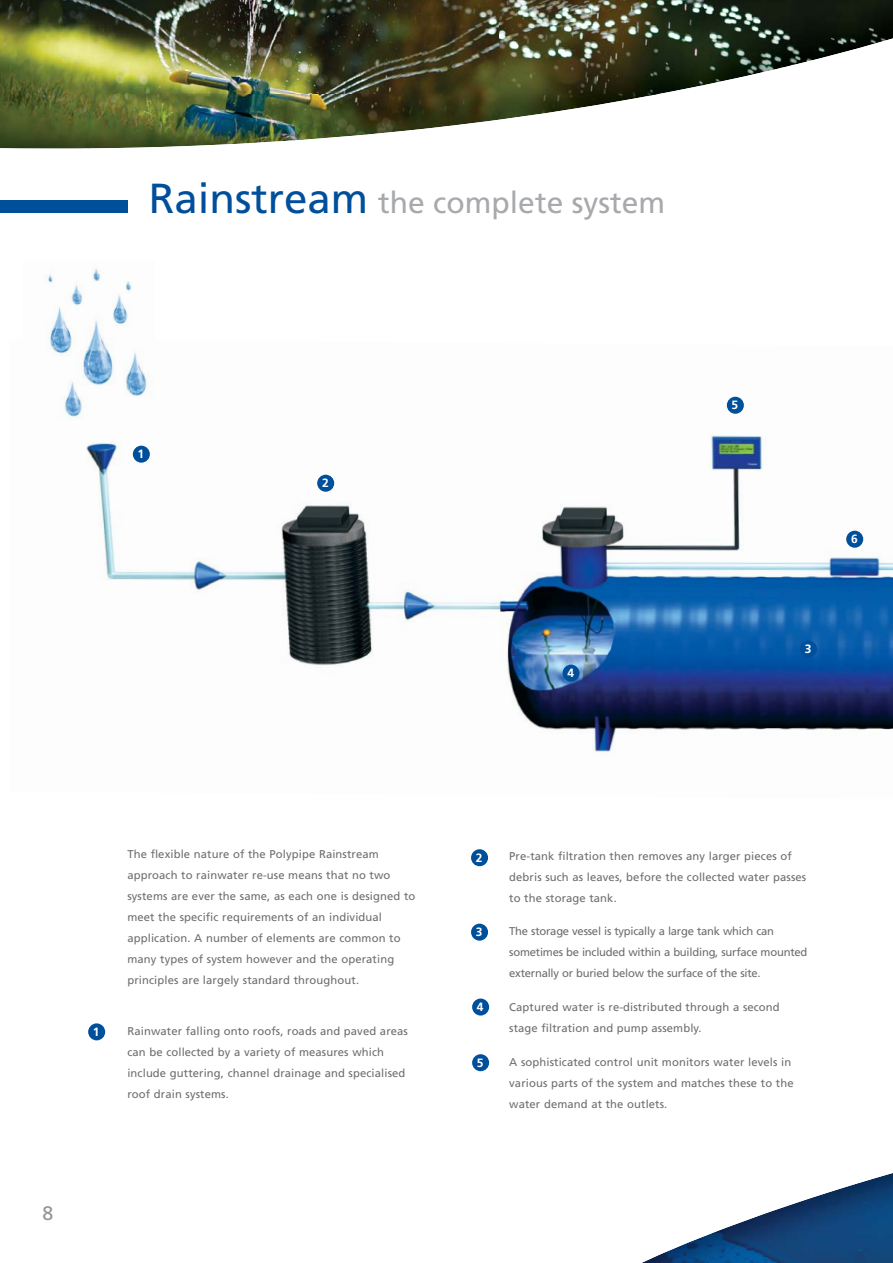
<style>
.page{position:relative;width:893px;height:1263px;background:#fff}
.page>*{position:absolute;margin:0;border:0;box-sizing:border-box;transform-origin:0 0}
.t1{font:30px "Frutiger";color:#a7a9ac}
.t2{font:19.5px "Frutiger";color:#939598}
.t3{font:700 12px "Frutiger";color:#fff}
.t4{font:11.25px/21px "Frutiger";letter-spacing:.01em;color:#6d6e70}
.t5{font:11.25px/21px "Frutiger";letter-spacing:-.02em;color:#6d6e70}
.s1{font-size:42px;color:#004f9b}
</style>
<div class="page">
<div style="left:0;top:200px;width:127px;height:13px;background:#004f9b"></div>
<img style="left:86px;top:396px;width:806px;height:358px">
<img style="left:642px;top:1173px;width:250px;height:90px">
<img style="left:703px;top:0;width:189px;height:86px">
<img style="left:89px;top:0;width:614px;height:95px">
<img style="left:0;top:0;width:89px;height:149px">
<img style="left:294px;top:95px;width:359px;height:46px">
<img style="left:89px;top:95px;width:205px;height:54px">
<div style="left:133px;top:446px;width:17px;height:17px;background:#004f9b;border-radius:50%"></div>
<div style="left:88px;top:1023px;width:17px;height:17px;background:#004f9b;border-radius:50%"></div>
<div style="left:726px;top:397px;width:17px;height:17px;background:#004f9b;border-radius:50%"></div>
<div style="left:472px;top:1054px;width:17px;height:17px;background:#004f9b;border-radius:50%"></div>
<div style="left:846px;top:531px;width:17px;height:17px;background:#004f9b;border-radius:50%"></div>
<div style="left:471px;top:849px;width:17px;height:17px;background:#004f9b;border-radius:50%"></div>
<div style="left:471px;top:924px;width:17px;height:17px;background:#004f9b;border-radius:50%"></div>
<div style="left:800px;top:641px;width:17px;height:17px;background:#004f9b;border-radius:50%"></div>
<div style="left:472px;top:999px;width:17px;height:17px;background:#004f9b;border-radius:50%"></div>
<div style="left:562px;top:665px;width:17px;height:17px;background:#004f9b;border-radius:50%"></div>
<div style="left:317px;top:475px;width:17px;height:17px;background:#004f9b;border-radius:50%"></div>
<img style="left:46px;top:268px;width:108px;height:154px">
<h1 class="t1" style="left:149px;top:190px;width:518px"><span class="s1">Rainstream</span> the complete system</h1>
<p class="t3" style="left:138px;top:449px;width:8px">1</p>
<p class="t3" style="left:322px;top:478px;width:8px">2</p>
<p class="t3" style="left:567px;top:668px;width:8px">4</p>
<p class="t3" style="left:731px;top:400px;width:8px">5</p>
<p class="t3" style="left:804px;top:644px;width:8px">3</p>
<p class="t3" style="left:851px;top:534px;width:8px">6</p>
<p class="t3" style="left:93px;top:1027px;width:8px">1</p>
<p class="t4" style="left:127px;top:844px;width:289px">The flexible nature of the Polypipe Rainstream approach to rainwater re-use means that no two systems are ever the same, as each one is designed to meet the specific requirements of an individual application. A number of elements are common to many types of system however and the operating principles are largely standard throughout.</p>
<p class="t4" style="left:127px;top:1022px;width:282px">Rainwater falling onto roofs, roads and paved areas can be collected by a variety of measures which include guttering, channel drainage and specialised roof drain systems.</p>
<h2 class="t2" style="left:42px;top:1205px;width:12px">8</h2>
<p class="t3" style="left:476px;top:853px;width:8px">2</p>
<p class="t3" style="left:476px;top:927px;width:8px">3</p>
<p class="t3" style="left:477px;top:1002px;width:8px">4</p>
<p class="t3" style="left:477px;top:1058px;width:8px">5</p>
<p class="t4" style="left:509px;top:846px;width:298px">Pre-tank filtration then removes any larger pieces of debris such as leaves, before the collected water passes to the storage tank.</p>
<p class="t5" style="left:509px;top:922px;width:299px">The storage vessel is typically a large tank which can sometimes be included within a building, surface mounted externally or buried below the surface of the site.</p>
<p class="t4" style="left:509px;top:998px;width:272px">Captured water is re-distributed through a second stage filtration and pump assembly.</p>
<p class="t4" style="left:509px;top:1052px;width:286px">A sophisticated control unit monitors water levels in various parts of the system and matches these to the water demand at the outlets.</p>
</div>
